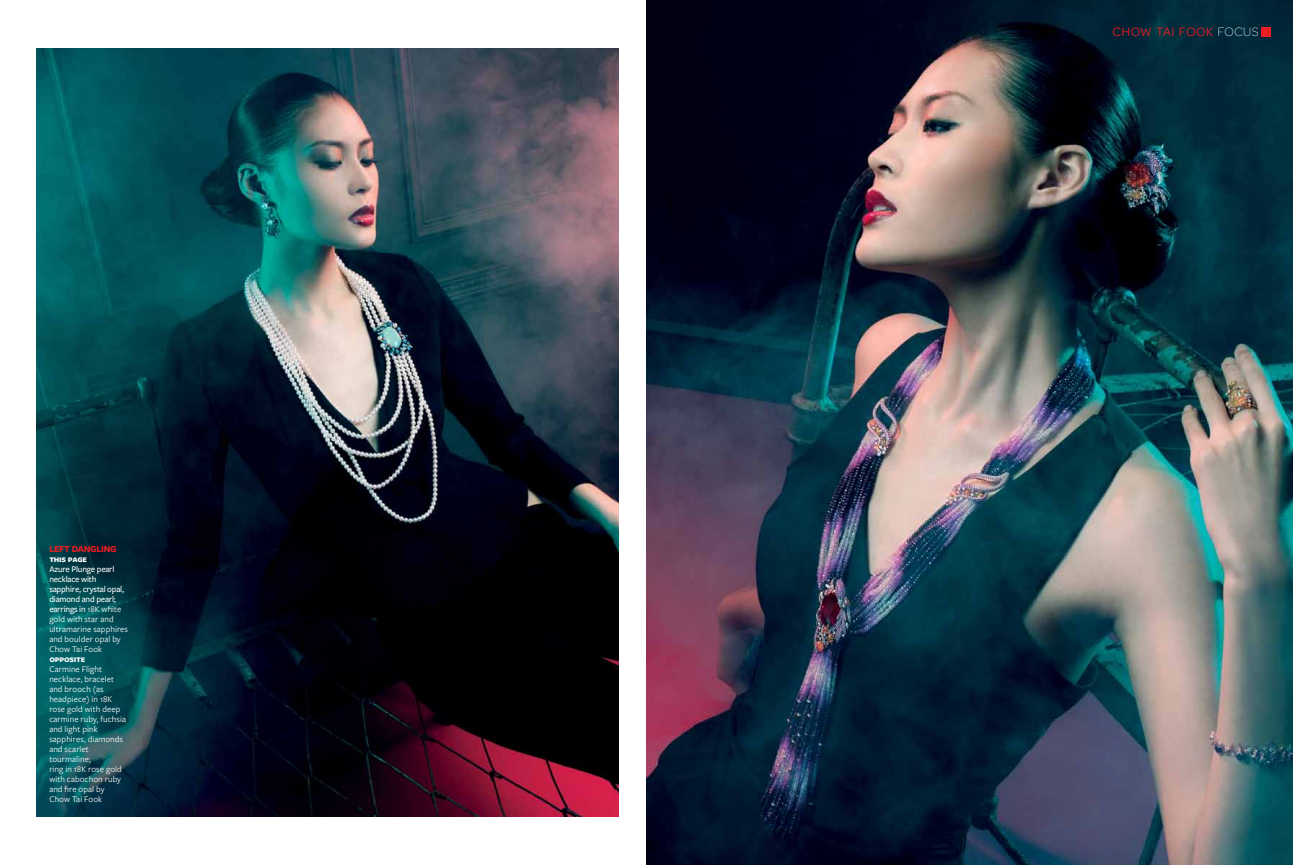
<style>
.page{position:relative;width:1293px;height:865px;background:#fff}
.page>*{position:absolute;margin:0;border:0;box-sizing:border-box;transform-origin:0 0}
.t1{font:13px "Omnes";letter-spacing:.03em;color:#ed1d24}
.t2{font:9.5px "Freight Sans Bold SC";letter-spacing:-.025em;color:#fff}
.t3{font:9.5px "Freight Sans Bold SC";letter-spacing:-.025em;color:#ed1d24}
.t4{font:9px/10px "Freight Sans";letter-spacing:.01em;color:#fff}
.t5{font:500 9px/10px "Freight Sans";letter-spacing:-.025em;color:#fff}
.s1{font-weight:400}
.s2{font-weight:200;color:#fff}
</style>
<div class="page">
<img style="left:36px;top:48px;width:583px;height:768px">
<img style="left:646px;top:0;width:647px;height:865px">
<div style="left:1261px;top:27px;width:9px;height:9px;background:#ed1d24"></div>
<p class="t3" style="left:49px;top:544px;width:69px">left dangling</p>
<p class="t2" style="left:49px;top:554px;width:39px">this page</p>
<p class="t5" style="left:49px;top:564px;width:80px">Azure Plunge pearl necklace with sapphire, crystal opal, diamond and pearl; earrings in <span class="s1">18K white gold with star and ultramarine sapphires and boulder opal by<br>Chow Tai Fook</span></p>
<p class="t2" style="left:49px;top:654px;width:37px">opposite</p>
<p class="t4" style="left:49px;top:664px;width:78px">Carmine Flight necklace, bracelet and brooch (as headpiece) in 18K rose gold with deep carmine ruby, fuchsia and light pink sapphires, diamonds and scarlet tourmaline;<br>ring in 18K rose gold with cabochon ruby and fire opal by<br>Chow Tai Fook</p>
<h1 class="t1" style="left:1112px;top:25px;width:148px">CHOW TAI FOOK <span class="s2">FOCUS</span></h1>
</div>
